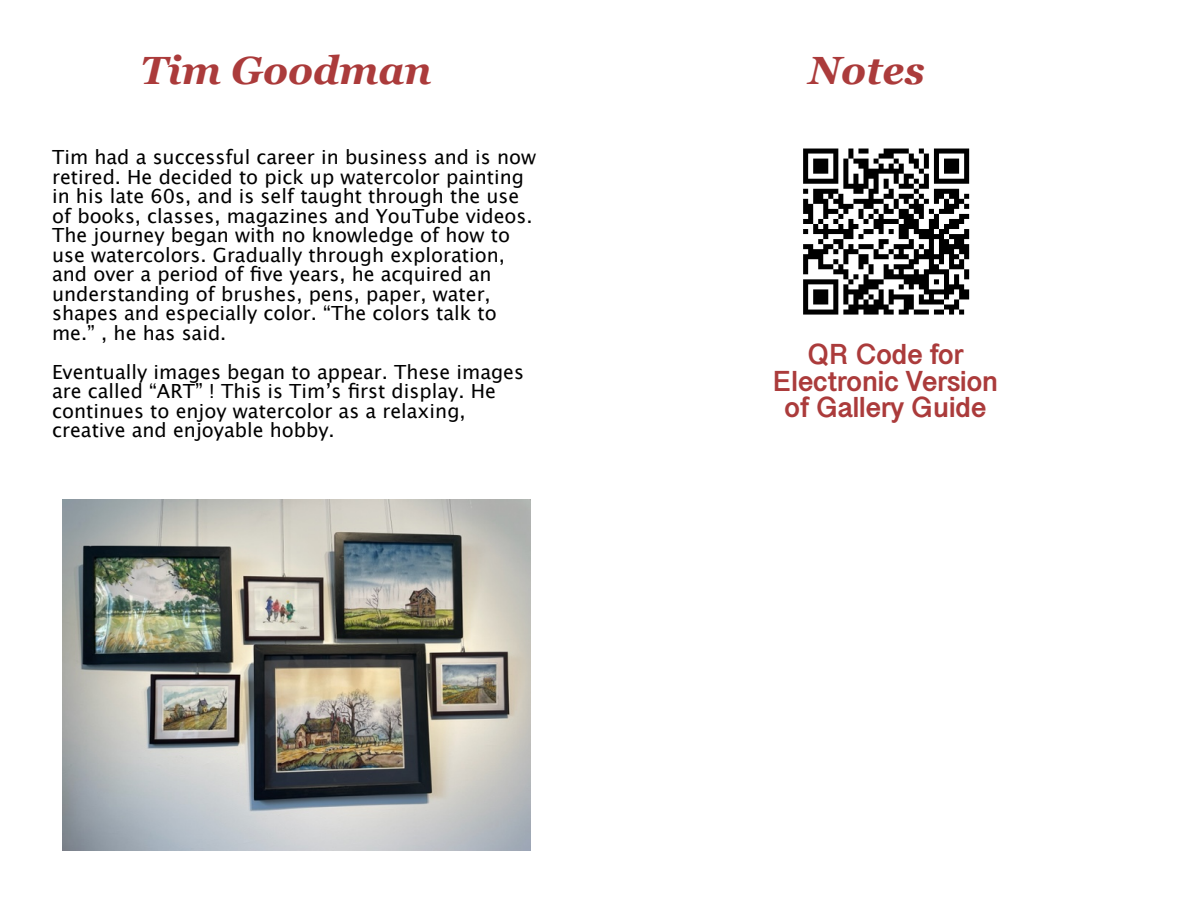
<style>
.page{position:relative;width:1188px;height:918px;background:#fff}
.page>*{position:absolute;margin:0;border:0;box-sizing:border-box;transform-origin:0 0}
.t1{font:italic 700 39.3px "Georgia";color:#ab3b3b}
.t2{font:700 24px/26.4px "Gujarati Sangam MN";color:#ab3b3b;text-align:center}
.t3{font:19.5px/19.5px "Lucida Grande";color:#000}
</style>
<div class="page">
<img style="left:63px;top:500px;width:467px;height:351px">
<svg style="left:803px;top:148px;width:167px;height:167px"></svg>
<h1 class="t1" style="left:140px;top:55px;width:293px">Tim Goodman</h1>
<h1 class="t1" style="left:808px;top:55px;width:118px">Notes</h1>
<p class="t3" style="left:52px;top:149px;width:486px">Tim had a successful career in business and is now retired. He decided to pick up watercolor painting in his late 60s, and is self taught through the use of books, classes, magazines and YouTube videos.<br>The journey began with no knowledge of how to use watercolors. Gradually through exploration, and over a period of five years, he acquired an understanding of brushes, pens, paper, water, shapes and especially color. “The colors talk to me.” , he has said.</p>
<p class="t3" style="left:52px;top:363px;width:474px">Eventually images began to appear. These images are called “ART” ! This is Timʼs first display. He continues to enjoy watercolor as a relaxing, creative and enjoyable hobby.</p>
<p class="t2" style="left:773px;top:343px;width:227px">QR Code for<br>Electronic Version of Gallery Guide</p>
</div>
